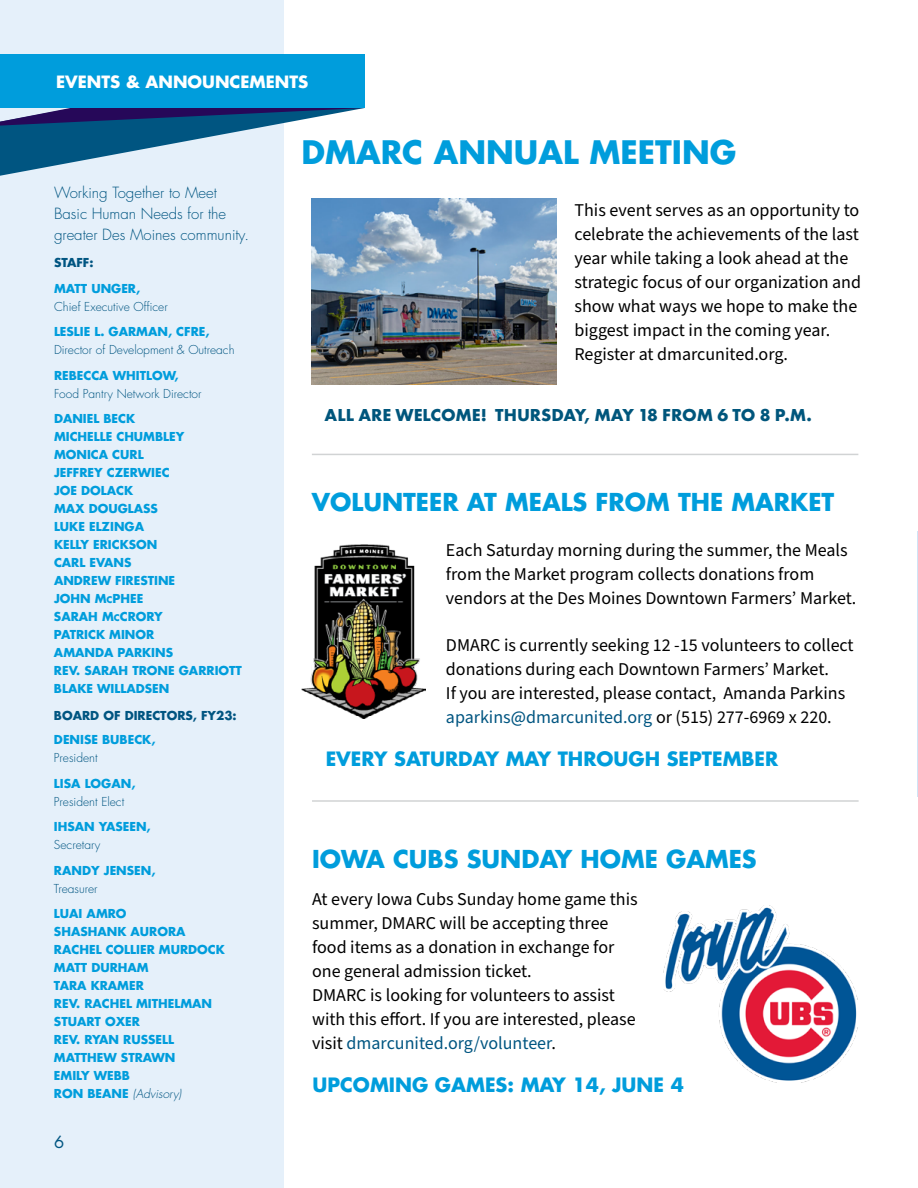
<style>
.page{position:relative;width:918px;height:1188px;background:#fff}
.page>*{position:absolute;margin:0;border:0;box-sizing:border-box;transform-origin:0 0}
.t1{font:700 31.5px "Futura Std";color:#009ddc}
.t2{font:700 24px "Futura Std";color:#009ddc}
.t3{font:700 19.2px "Futura Std";color:#009ddc}
.t4{font:18px/24px "Source Sans Pro";color:#000}
.t5{font:700 18px "Futura PT";color:#00567c}
.t6{font:700 16.5px "Futura Std";color:#fff}
.t7{font:16.5px "Futura Std";color:#005581}
.t8{font:300 15px/21px "Futura Std";color:#005581}
.t9{font:700 12px/18px "Futura Std";color:#009ddc}
.t10{font:300 12px "Futura Std";color:#005581}
.t11{font:700 12px "Futura Std";color:#005581}
.s1{font-size:9px}
.s2{font-weight:300;font-style:italic;color:#005581}
.s3{color:#005581}
</style>
<div class="page">
<div style="left:0;top:0;width:284px;height:1188px;background:#e5f0fa"></div>
<svg style="left:0;top:138px;width:203px;height:38px"></svg>
<svg style="left:0;top:108px;width:364px;height:30px"></svg>
<div style="left:0;top:54px;width:365px;height:54px;background:#009ddc"></div>
<hr style="left:312px;top:454px;width:546px;height:1px;background:#d1d3d4">
<img style="left:302px;top:545px;width:124px;height:173px">
<img style="left:664px;top:905px;width:194px;height:177px">
<hr style="left:312px;top:800px;width:547px;height:2px;background:#d1d3d4">
<hr style="left:917px;top:531px;width:1px;height:266px;background:#cfe4f6">
<img style="left:312px;top:198px;width:244px;height:187px">
<p class="t6" style="left:56px;top:71px;width:254px">EVENTS &amp; ANNOUNCEMENTS</p>
<p class="t8" style="left:54px;top:183px;width:197px">Working Together to Meet<br>Basic Human Needs for the greater Des Moines community.</p>
<p class="t11" style="left:54px;top:255px;width:41px">STAFF:</p>
<p class="t9" style="left:54px;top:279px;width:88px">MATT UNGER,</p>
<p class="t10" style="left:54px;top:299px;width:115px">Chief Executive Officer</p>
<p class="t9" style="left:54px;top:323px;width:157px">LESLIE L. GARMAN, CFRE,</p>
<p class="t10" style="left:54px;top:343px;width:182px">Director of Development &amp; Outreach</p>
<p class="t9" style="left:54px;top:366px;width:126px">REBECCA WHITLOW,</p>
<p class="t10" style="left:54px;top:386px;width:149px">Food Pantry Network Director</p>
<p class="t9" style="left:54px;top:410px;width:189px">DANIEL BECK<br>MICHELLE CHUMBLEY<br>MONICA CURL<br>JEFFREY CZERWIEC<br>JOE DOLACK<br>MAX DOUGLASS<br>LUKE ELZINGA<br>KELLY ERICKSON<br>CARL EVANS<br>ANDREW FIRESTINE<br>JOHN M<span class="s1">C</span>PHEE<br>SARAH M<span class="s1">C</span>CRORY<br>PATRICK MINOR<br>AMANDA PARKINS<br>REV. SARAH TRONE GARRIOTT<br>BLAKE WILLADSEN</p>
<p class="t11" style="left:54px;top:708px;width:184px">BOARD OF DIRECTORS, FY23:</p>
<p class="t9" style="left:54px;top:731px;width:103px">DENISE BUBECK,</p>
<p class="t10" style="left:54px;top:751px;width:45px">President</p>
<p class="t9" style="left:54px;top:774px;width:83px">LISA LOGAN,</p>
<p class="t10" style="left:54px;top:794px;width:72px">President Elect</p>
<p class="t9" style="left:54px;top:818px;width:98px">IHSAN YASEEN,</p>
<p class="t10" style="left:54px;top:838px;width:48px">Secretary</p>
<p class="t9" style="left:54px;top:861px;width:103px">RANDY JENSEN,</p>
<p class="t10" style="left:54px;top:881px;width:45px">Treasurer</p>
<p class="t9" style="left:54px;top:905px;width:172px">LUAI AMRO<br>SHASHANK AURORA<br>RACHEL COLLIER MURDOCK<br>MATT DURHAM<br>TARA KRAMER<br>REV. RACHEL MITHELMAN<br>STUART OXER<br>REV. RYAN RUSSELL<br>MATTHEW STRAWN<br>EMILY WEBB<br>RON BEANE <span class="s2">(Advisory)</span></p>
<p class="t7" style="left:54px;top:1131px;width:12px">6</p>
<h1 class="t1" style="left:302px;top:132px;width:436px">DMARC ANNUAL MEETING</h1>
<p class="t4" style="left:575px;top:199px;width:288px">This event serves as an opportunity to celebrate the achievements of the last year while taking a look ahead at the strategic focus of our organization and show what ways we hope to make the biggest impact in the coming year.<br>Register at dmarcunited.org.</p>
<p class="t5" style="left:325px;top:403px;width:489px">ALL ARE WELCOME! THURSDAY, MAY 18 FROM 6 TO 8 P.M.</p>
<h2 class="t2" style="left:312px;top:486px;width:524px">VOLUNTEER AT MEALS FROM THE MARKET</h2>
<p class="t4" style="left:446px;top:538px;width:412px">Each Saturday morning during the summer, the Meals from the Market program collects donations from vendors at the Des Moines Downtown Farmers’ Market.</p>
<p class="t4" style="left:446px;top:634px;width:409px">DMARC is currently seeking 12 -15 volunteers to collect donations during each Downtown Farmers’ Market.<br>If you are interested, please contact, Amanda Parkins <span class="s3">aparkins@dmarcunited.org</span> or (515) 277-6969 x 220.</p>
<p class="t3" style="left:326px;top:746px;width:454px">EVERY SATURDAY MAY THROUGH SEPTEMBER</p>
<h2 class="t2" style="left:312px;top:843px;width:446px">IOWA CUBS SUNDAY HOME GAMES</h2>
<p class="t4" style="left:312px;top:888px;width:327px">At every Iowa Cubs Sunday home game this summer, DMARC will be accepting three food items as a donation in exchange for one general admission ticket.<br>DMARC is looking for volunteers to assist with this effort. If you are interested, please visit <span class="s3">dmarcunited.org/volunteer</span>.</p>
<p class="t3" style="left:313px;top:1072px;width:373px">UPCOMING GAMES: MAY 14, JUNE 4</p>
</div>
